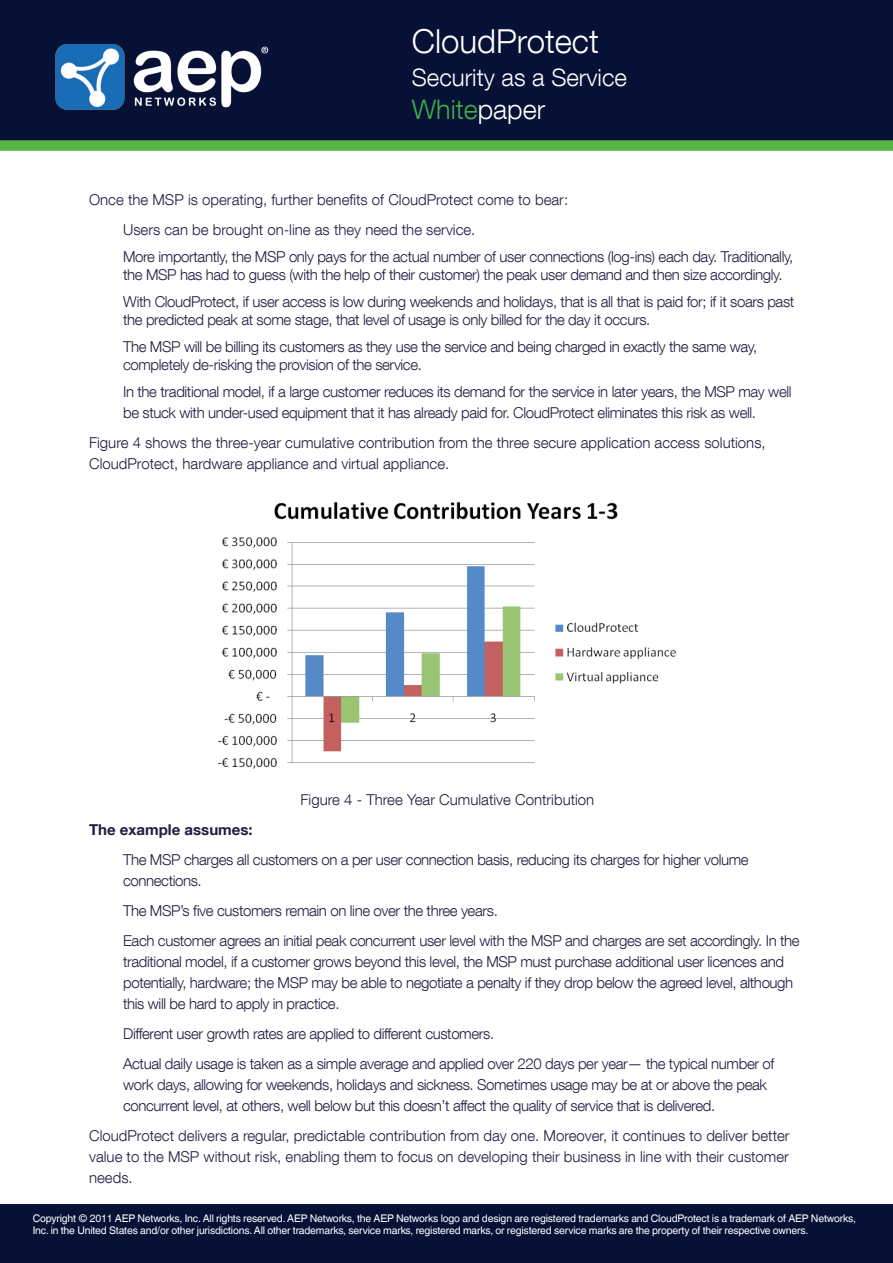
<style>
.page{position:relative;width:893px;height:1263px;background:#fff}
.page>*{position:absolute;margin:0;border:0;box-sizing:border-box;transform-origin:0 0}
.t1{font:300 33px "Helvetica Neue LT Com";color:#fff}
.t2{font:300 27px "Helvetica Neue LT Com";color:#40ae49}
.t3{font:300 24px "Helvetica Neue LT Com";color:#fff}
.t4{font:300 15px/21px "Helvetica Neue LT Com";letter-spacing:-.025em;color:#241a40}
.t5{font:300 15px/30px "Helvetica Neue LT Com";color:#241a40}
.t6{font:700 15px "Helvetica Neue LT Com";color:#241a40}
.t7{font:10.5px/12px "Helvetica World";letter-spacing:-.015em;color:#fff}
.s1{color:#fff}
</style>
<div class="page">
<img style="left:218px;top:502px;width:459px;height:267px">
<div style="left:0;top:0;width:893px;height:146px;background:#061135"></div>
<div style="left:0;top:140px;width:893px;height:11px;background:#57b547"></div>
<img style="left:55px;top:44px;width:214px;height:66px">
<div style="left:0;top:1204px;width:893px;height:59px;background:#061135"></div>
<h1 class="t1" style="left:412px;top:21px;width:189px">CloudProtect</h1>
<h3 class="t3" style="left:412px;top:63px;width:217px">Security as a Service</h3>
<h2 class="t2" style="left:412px;top:93px;width:135px">White<span class="s1">paper</span></h2>
<p class="t5" style="left:123px;top:185px;width:447px;text-indent:-34px">Once the MSP is operating, further benefits of CloudProtect come to bear:<br>Users can be brought on-line as they need the service.</p>
<p class="t4" style="left:123px;top:248px;width:672px;line-height:18px">More importantly, the MSP only pays for the actual number of user connections (log-ins) each day. Traditionally, the MSP has had to guess (with the help of their customer) the peak user demand and then size accordingly.</p>
<p class="t4" style="left:123px;top:293px;width:673px;line-height:18px">With CloudProtect, if user access is low during weekends and holidays, that is all that is paid for; if it soars past the predicted peak at some stage, that level of usage is only billed for the day it occurs.</p>
<p class="t4" style="left:123px;top:338px;width:636px;line-height:18px">The MSP will be billing its customers as they use the service and being charged in exactly the same way, completely de-risking the provision of the service.</p>
<p class="t4" style="left:123px;top:381px;width:670px">In the traditional model, if a large customer reduces its demand for the service in later years, the MSP may well be stuck with under-used equipment that it has already paid for. CloudProtect eliminates this risk as well.</p>
<p class="t5" style="left:89px;top:432px;width:678px;line-height:21px">Figure 4 shows the three-year cumulative contribution from the three secure application access solutions,<br>CloudProtect, hardware appliance and virtual appliance.</p>
<p class="t5" style="left:301px;top:785px;width:295px">Figure 4 - Three Year Cumulative Contribution</p>
<p class="t6" style="left:89px;top:820px;width:165px">The example assumes:</p>
<p class="t4" style="left:123px;top:849px;width:627px">The MSP charges all customers on a per user connection basis, reducing its charges for higher volume connections.</p>
<p class="t4" style="left:123px;top:896px;width:678px;line-height:30px">The MSP’s five customers remain on line over the three years.<br>Each customer agrees an initial peak concurrent user level with the MSP and charges are set accordingly. In the</p>
<p class="t4" style="left:123px;top:951px;width:672px">traditional model, if a customer grows beyond this level, the MSP must purchase additional user licences and potentially, hardware; the MSP may be able to negotiate a penalty if they drop below the agreed level, although this will be hard to apply in practice.</p>
<p class="t4" style="left:123px;top:1019px;width:653px;line-height:30px">Different user growth rates are applied to different customers.<br>Actual daily usage is taken as a simple average and applied over 220 days per year— the typical number of</p>
<p class="t4" style="left:123px;top:1074px;width:645px">work days, allowing for weekends, holidays and sickness. Sometimes usage may be at or above the peak concurrent level, at others, well below but this doesn’t affect the quality of service that is delivered.</p>
<p class="t4" style="left:89px;top:1125px;width:702px;text-align:justify">CloudProtect delivers a regular, predictable contribution from day one. Moreover, it continues to deliver better value to the MSP without risk, enabling them to focus on developing their business in line with their customer needs.</p>
<p class="t7" style="left:33px;top:1212px;width:825px">Copyright © 2011 AEP Networks, Inc. All rights reserved. AEP Networks, the AEP Networks logo and design are registered trademarks and CloudProtect is a trademark of AEP Networks,<br>Inc. in the United States and/or other jurisdictions. All other trademarks, service marks, registered marks, or registered service marks are the property of their respective owners.</p>
</div>
